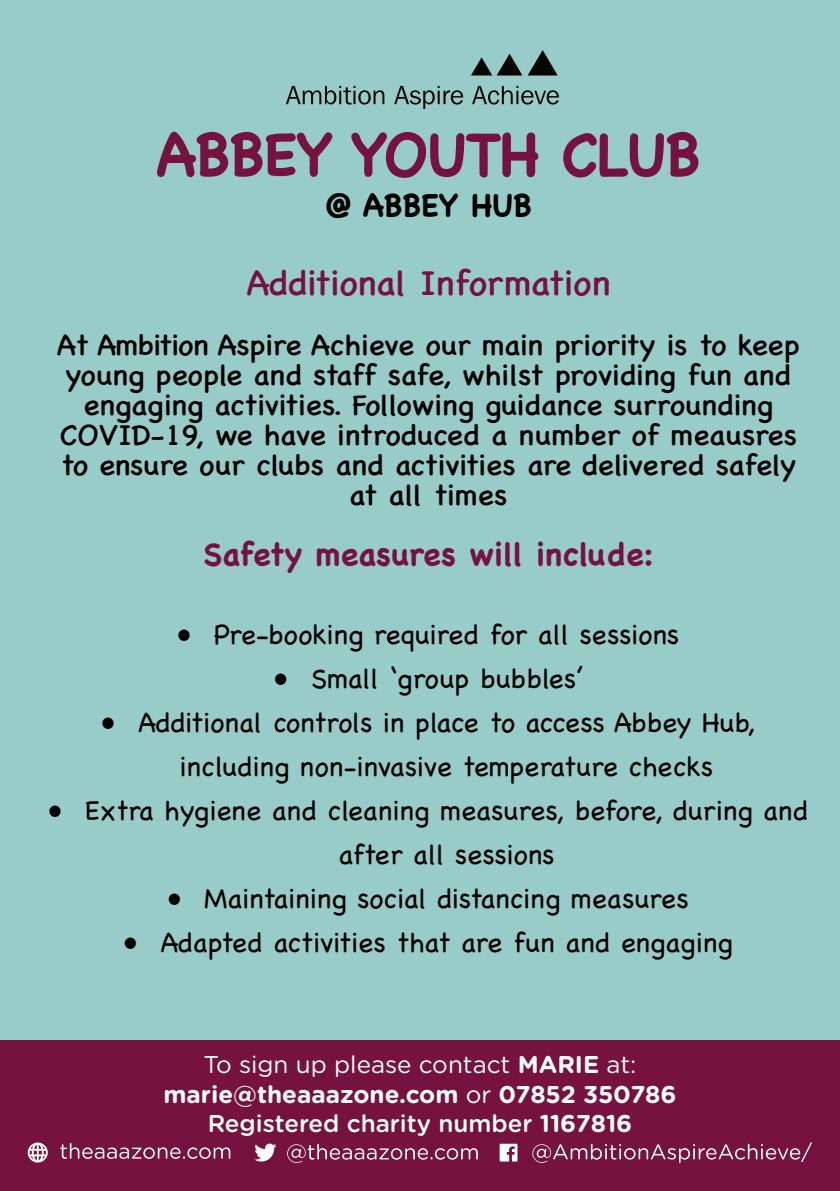
<style>
.page{position:relative;width:840px;height:1191px;background:#fff}
.page>*{position:absolute;margin:0;border:0;box-sizing:border-box;transform-origin:0 0}
.t1{font:700 60.6px "Chalkboard SE";letter-spacing:-.025em;color:#751240}
.t2{font:36px "Chalkboard SE";color:#751240}
.t3{font:700 32px "Chalkboard SE";color:#751240}
.t4{font:700 32px "Chalkboard SE";letter-spacing:-.01em;color:#000}
.t5{font:30px/30px "Chalkboard SE";color:#000;text-align:center}
.t6{font:300 28px/44px "Chalkboard SE";color:#000}
.t7{font:700 24.2px/29px "Gotham Rounded";color:#fff;text-align:center}
.t8{font:500 24.2px "Gotham Rounded";color:#fff}
.s1{font-weight:400}
.s2{font-weight:700}
</style>
<div class="page">
<div style="left:0;top:0;width:839px;height:1191px;background:#97ccc8"></div>
<div style="left:0;top:1040px;width:839px;height:151px;background:#751240"></div>
<svg style="left:60px;top:1143px;width:170px;height:15px"></svg>
<svg style="left:28px;top:1142px;width:20px;height:20px"></svg>
<svg style="left:254px;top:1143px;width:22px;height:18px"></svg>
<svg style="left:287px;top:1143px;width:190px;height:19px"></svg>
<svg style="left:499px;top:1143px;width:18px;height:18px"></svg>
<svg style="left:532px;top:1142px;width:279px;height:20px"></svg>
<svg style="left:286px;top:86px;width:98px;height:19px"></svg>
<svg style="left:394px;top:86px;width:69px;height:23px"></svg>
<svg style="left:472px;top:86px;width:86px;height:19px"></svg>
<svg style="left:471px;top:50px;width:86px;height:25px"></svg>
<p class="t1" style="left:156px;top:119px;width:546px">ABBEY YOUTH CLUB</p>
<p class="t4" style="left:325px;top:187px;width:208px">@ ABBEY HUB</p>
<p class="t2" style="left:246px;top:251px;width:365px">Additional Information</p>
<p class="t5" style="left:57px;top:328px;width:744px">At Ambition Aspire Achieve our main priority is to keep young people and staff safe, whilst providing fun and engaging activities. Following guidance surrounding COVID-19, we have introduced a number of meausres to ensure our clubs and activities are delivered safely at all times</p>
<p class="t3" style="left:203px;top:535px;width:452px">Safety measures will include:</p>
<p class="t6" style="left:178px;top:610px;width:502px">• Pre-booking required for all sessions</p>
<p class="t6" style="left:274px;top:654px;width:310px">• Small ‘group bubbles’</p>
<p class="t6" style="left:180px;top:698px;width:576px;text-indent:-78px">• Additional controls in place to access Abbey Hub, including non-invasive temperature checks</p>
<p class="t6" style="left:338px;top:786px;width:471px;text-indent:-289px">• Extra hygiene and cleaning measures, before, during and after all sessions</p>
<p class="t6" style="left:168px;top:874px;width:521px">• Maintaining social distancing measures</p>
<p class="t6" style="left:124px;top:918px;width:609px">• Adapted activities that are fun and engaging</p>
<p class="t7" style="left:163px;top:1049px;width:514px"><span class="s1">To sign up please contact</span> MARIE <span class="s1">at: </span>marie@theaaazone.com <span class="s1">or</span> 07852 350786</p>
<p class="t8" style="left:207px;top:1105px;width:426px">Registered charity number <span class="s2">1167816</span></p>
</div>
